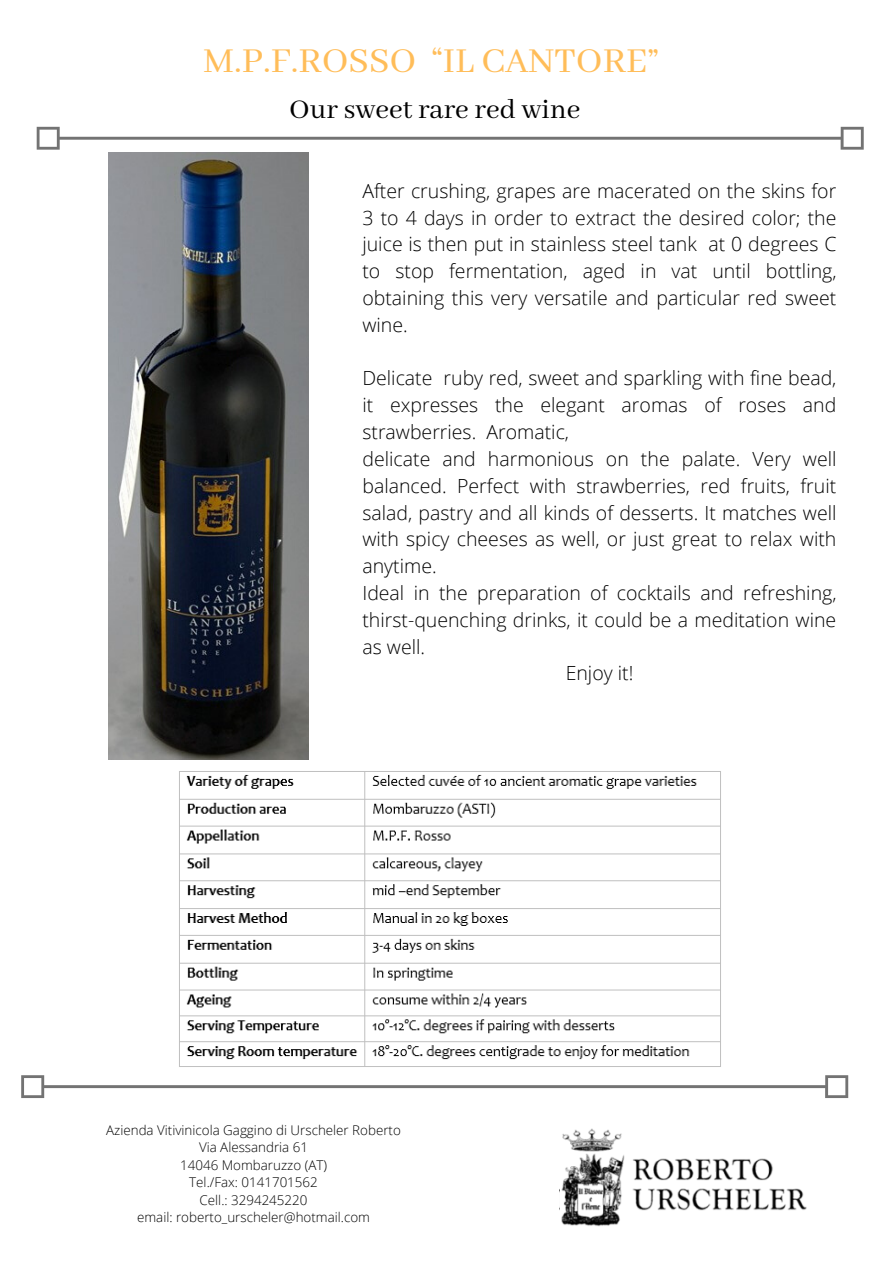
<style>
.page{position:relative;width:894px;height:1264px;background:#fff}
.page>*{position:absolute;margin:0;border:0;box-sizing:border-box;transform-origin:0 0}
.t1{font:39px "Abhaya Libre";color:#ffbd59}
.t2{font:30px "Abhaya Libre";color:#000}
.t3{font:300 19.5px/26.8px "Open Sans";color:#000;text-align:justify}
.t4{font:300 13.35px/17.5px "Open Sans";color:#000;text-align:center}
</style>
<div class="page">
<svg style="left:21px;top:1075px;width:827px;height:23px"></svg>
<svg style="left:37px;top:127px;width:826px;height:23px"></svg>
<img style="left:559px;top:1128px;width:248px;height:99px">
<img style="left:179px;top:771px;width:542px;height:296px">
<img style="left:108px;top:153px;width:201px;height:606px">
<h1 class="t1" style="left:203px;top:39px;width:457px">M.P.F.ROSSO “IL CANTORE”</h1>
<h2 class="t2" style="left:289px;top:93px;width:292px">Our sweet rare red wine</h2>
<p class="t3" style="left:362px;top:177px;width:475px">After crushing, grapes are macerated on the skins for 3 to 4 days in order to extract the desired color; the juice is then put in stainless steel tank at 0 degrees C to stop fermentation, aged in vat until bottling, obtaining this very versatile and particular red sweet wine.</p>
<p class="t3" style="left:362px;top:364px;width:475px">Delicate ruby red, sweet and sparkling with fine bead,</p>
<p class="t3" style="left:362px;top:391px;width:475px">it expresses the elegant aromas of roses and</p>
<p class="t3" style="left:362px;top:418px;width:208px">strawberries. Aromatic,</p>
<p class="t3" style="left:362px;top:445px;width:475px">delicate and harmonious on the palate. Very well</p>
<p class="t3" style="left:362px;top:471px;width:475px">balanced. Perfect with strawberries, red fruits, fruit</p>
<p class="t3" style="left:362px;top:498px;width:475px">salad, pastry and all kinds of desserts. It matches well</p>
<p class="t3" style="left:362px;top:525px;width:475px">with spicy cheeses as well, or just great to relax with</p>
<p class="t3" style="left:362px;top:552px;width:76px">anytime.</p>
<p class="t3" style="left:362px;top:579px;width:475px">Ideal in the preparation of cocktails and refreshing,</p>
<p class="t3" style="left:362px;top:606px;width:475px">thirst-quenching drinks, it could be a meditation wine</p>
<p class="t3" style="left:362px;top:632px;width:64px">as well.</p>
<p class="t3" style="left:565px;top:659px;width:69px">Enjoy it!</p>
<p class="t4" style="left:106px;top:1120px;width:296px">Azienda Vitivinicola Gaggino di Urscheler Roberto<br>Via Alessandria 61<br>14046 Mombaruzzo (AT)<br>Tel./Fax: 0141701562<br>Cell.: 3294245220<br>email: roberto_urscheler@hotmail.com</p>
</div>
